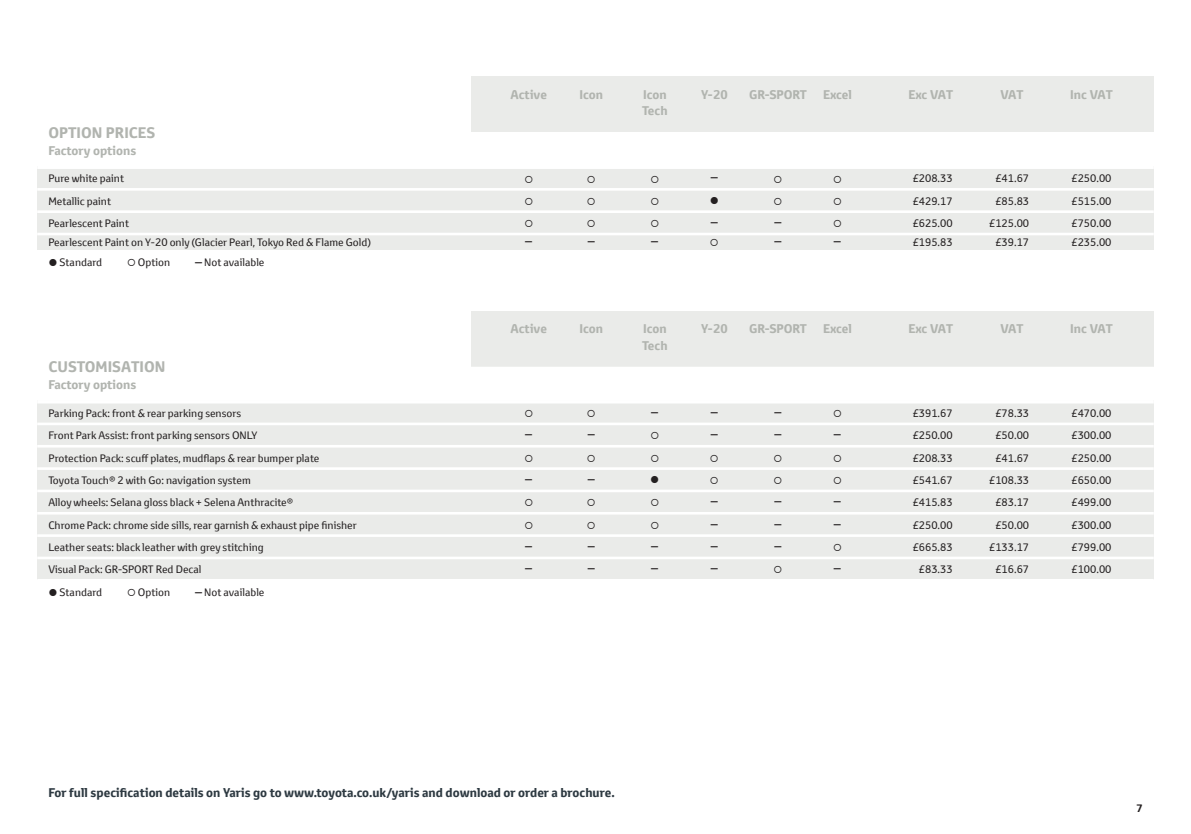
<style>
.page{position:relative;width:1191px;height:834px;background:#fff}
.page>*{position:absolute;margin:0;border:0;box-sizing:border-box;transform-origin:0 0}
.t1{font:700 14.88px "Toyota Text";color:#b1b4af}
.t2{font:14px "Toyota Text";color:#231f20}
.t3{font:700 12.25px "Toyota Text";color:#b1b4af}
.t4{font:700 12.25px "Toyota Text";color:#2d3941}
.t5{font:12.25px "Wingdings";color:#231f20}
.t6{font:10.5px "Toyota Text";color:#231f20}
.t7{font:700 10.5px "Toyota Text";color:#231f20}
.s1{font-size:14px}
</style>
<div class="page">
<div style="left:471px;top:76px;width:682px;height:56px;background:#eaebe9"></div>
<div style="left:471px;top:311px;width:682px;height:56px;background:#eaebe9"></div>
<div style="left:37px;top:166px;width:1116px;height:83px;background:#eaebe9"></div>
<div style="left:37px;top:400px;width:1116px;height:180px;background:#eaebe9"></div>
<hr style="left:37px;top:165px;width:1116px;height:4px;background:#fff">
<hr style="left:37px;top:188px;width:1116px;height:3px;background:#fff">
<hr style="left:37px;top:210px;width:1116px;height:3px;background:#fff">
<hr style="left:37px;top:233px;width:1116px;height:2px;background:#fff">
<hr style="left:37px;top:400px;width:1116px;height:3px;background:#fff">
<hr style="left:37px;top:422px;width:1116px;height:3px;background:#fff">
<hr style="left:37px;top:445px;width:1116px;height:2px;background:#fff">
<hr style="left:37px;top:467px;width:1116px;height:3px;background:#fff">
<hr style="left:37px;top:489px;width:1116px;height:3px;background:#fff">
<hr style="left:37px;top:512px;width:1116px;height:2px;background:#fff">
<hr style="left:37px;top:534px;width:1116px;height:3px;background:#fff">
<hr style="left:37px;top:556px;width:1116px;height:3px;background:#fff">
<hr style="left:37px;top:579px;width:1116px;height:2px;background:#fff">
<p class="t3" style="left:510px;top:86px;width:38px">Active</p>
<p class="t3" style="left:579px;top:86px;width:25px">Icon</p>
<p class="t3" style="left:643px;top:86px;width:25px">Icon</p>
<p class="t3" style="left:701px;top:86px;width:28px">Y-20</p>
<p class="t3" style="left:749px;top:86px;width:59px">GR-SPORT</p>
<p class="t3" style="left:823px;top:86px;width:30px">Excel</p>
<p class="t3" style="left:908px;top:86px;width:46px">Exc VAT</p>
<p class="t3" style="left:1000px;top:86px;width:24px">VAT</p>
<p class="t3" style="left:1070px;top:86px;width:44px">Inc VAT</p>
<p class="t3" style="left:642px;top:103px;width:27px">Tech</p>
<h1 class="t1" style="left:48px;top:122px;width:108px">OPTION PRICES</h1>
<p class="t3" style="left:48px;top:142px;width:89px">Factory options</p>
<p class="t6" style="left:48px;top:172px;width:77px">Pure white paint</p>
<h2 class="t2" style="left:711px;top:168px;width:8px">–</h2>
<p class="t6" style="left:912px;top:172px;width:42px">£208.33</p>
<p class="t6" style="left:995px;top:172px;width:35px">£41.67</p>
<p class="t6" style="left:1071px;top:172px;width:42px">£250.00</p>
<p class="t6" style="left:48px;top:194px;width:64px">Metallic paint</p>
<p class="t5" style="left:710px;top:194px;width:11px">●</p>
<p class="t6" style="left:912px;top:194px;width:42px">£429.17</p>
<p class="t6" style="left:995px;top:194px;width:35px">£85.83</p>
<p class="t6" style="left:1071px;top:194px;width:42px">£515.00</p>
<p class="t6" style="left:48px;top:216px;width:82px">Pearlescent Paint</p>
<h2 class="t2" style="left:711px;top:213px;width:8px">–</h2>
<h2 class="t2" style="left:774px;top:213px;width:8px">–</h2>
<p class="t6" style="left:912px;top:216px;width:42px">£625.00</p>
<p class="t6" style="left:989px;top:216px;width:42px">£125.00</p>
<p class="t6" style="left:1071px;top:216px;width:42px">£750.00</p>
<p class="t6" style="left:48px;top:235px;width:324px">Pearlescent Paint on Y-20 only (Glacier Pearl, Tokyo Red &amp; Flame Gold)</p>
<h2 class="t2" style="left:525px;top:231px;width:8px">–</h2>
<h2 class="t2" style="left:588px;top:231px;width:8px">–</h2>
<h2 class="t2" style="left:651px;top:231px;width:8px">–</h2>
<h2 class="t2" style="left:774px;top:231px;width:8px">–</h2>
<h2 class="t2" style="left:834px;top:231px;width:8px">–</h2>
<p class="t6" style="left:912px;top:235px;width:42px">£195.83</p>
<p class="t6" style="left:995px;top:235px;width:35px">£39.17</p>
<p class="t6" style="left:1071px;top:235px;width:42px">£235.00</p>
<p class="t6" style="left:48px;top:255px;width:55px">● Standard</p>
<p class="t6" style="left:127px;top:255px;width:45px">○ Option</p>
<p class="t6" style="left:195px;top:255px;width:71px"><span class="s1">–</span> Not available</p>
<p class="t3" style="left:510px;top:320px;width:38px">Active</p>
<p class="t3" style="left:579px;top:320px;width:25px">Icon</p>
<p class="t3" style="left:643px;top:320px;width:25px">Icon</p>
<p class="t3" style="left:701px;top:320px;width:28px">Y-20</p>
<p class="t3" style="left:749px;top:320px;width:59px">GR-SPORT</p>
<p class="t3" style="left:823px;top:320px;width:30px">Excel</p>
<p class="t3" style="left:908px;top:320px;width:46px">Exc VAT</p>
<p class="t3" style="left:1000px;top:320px;width:24px">VAT</p>
<p class="t3" style="left:1070px;top:320px;width:44px">Inc VAT</p>
<p class="t3" style="left:642px;top:337px;width:27px">Tech</p>
<h1 class="t1" style="left:48px;top:357px;width:119px">CUSTOMISATION</h1>
<p class="t3" style="left:48px;top:376px;width:89px">Factory options</p>
<p class="t6" style="left:48px;top:406px;width:194px">Parking Pack: front &amp; rear parking sensors</p>
<h2 class="t2" style="left:651px;top:402px;width:8px">–</h2>
<h2 class="t2" style="left:711px;top:402px;width:8px">–</h2>
<h2 class="t2" style="left:774px;top:402px;width:8px">–</h2>
<p class="t6" style="left:912px;top:406px;width:42px">£391.67</p>
<p class="t6" style="left:995px;top:406px;width:35px">£78.33</p>
<p class="t6" style="left:1071px;top:406px;width:42px">£470.00</p>
<p class="t6" style="left:48px;top:428px;width:211px">Front Park Assist: front parking sensors ONLY</p>
<h2 class="t2" style="left:525px;top:425px;width:8px">–</h2>
<h2 class="t2" style="left:588px;top:425px;width:8px">–</h2>
<h2 class="t2" style="left:711px;top:425px;width:8px">–</h2>
<h2 class="t2" style="left:774px;top:425px;width:8px">–</h2>
<h2 class="t2" style="left:834px;top:425px;width:8px">–</h2>
<p class="t6" style="left:912px;top:428px;width:42px">£250.00</p>
<p class="t6" style="left:995px;top:428px;width:35px">£50.00</p>
<p class="t6" style="left:1071px;top:428px;width:42px">£300.00</p>
<p class="t6" style="left:48px;top:451px;width:272px">Protection Pack: scuff plates, mudflaps &amp; rear bumper plate</p>
<p class="t6" style="left:912px;top:451px;width:42px">£208.33</p>
<p class="t6" style="left:995px;top:451px;width:35px">£41.67</p>
<p class="t6" style="left:1071px;top:451px;width:42px">£250.00</p>
<p class="t6" style="left:48px;top:473px;width:204px">Toyota Touch® 2 with Go: navigation system</p>
<h2 class="t2" style="left:525px;top:469px;width:8px">–</h2>
<h2 class="t2" style="left:588px;top:469px;width:8px">–</h2>
<p class="t5" style="left:650px;top:473px;width:11px">●</p>
<p class="t6" style="left:912px;top:473px;width:42px">£541.67</p>
<p class="t6" style="left:989px;top:473px;width:42px">£108.33</p>
<p class="t6" style="left:1071px;top:473px;width:42px">£650.00</p>
<p class="t6" style="left:48px;top:495px;width:246px">Alloy wheels: Selana gloss black + Selena Anthracite®</p>
<h2 class="t2" style="left:711px;top:492px;width:8px">–</h2>
<h2 class="t2" style="left:774px;top:492px;width:8px">–</h2>
<h2 class="t2" style="left:834px;top:492px;width:8px">–</h2>
<p class="t6" style="left:912px;top:495px;width:42px">£415.83</p>
<p class="t6" style="left:995px;top:495px;width:35px">£83.17</p>
<p class="t6" style="left:1071px;top:495px;width:42px">£499.00</p>
<p class="t6" style="left:48px;top:518px;width:310px">Chrome Pack: chrome side sills, rear garnish &amp; exhaust pipe finisher</p>
<h2 class="t2" style="left:711px;top:514px;width:8px">–</h2>
<h2 class="t2" style="left:774px;top:514px;width:8px">–</h2>
<h2 class="t2" style="left:834px;top:514px;width:8px">–</h2>
<p class="t6" style="left:912px;top:518px;width:42px">£250.00</p>
<p class="t6" style="left:995px;top:518px;width:35px">£50.00</p>
<p class="t6" style="left:1071px;top:518px;width:42px">£300.00</p>
<p class="t6" style="left:48px;top:540px;width:217px">Leather seats: black leather with grey stitching</p>
<h2 class="t2" style="left:525px;top:536px;width:8px">–</h2>
<h2 class="t2" style="left:588px;top:536px;width:8px">–</h2>
<h2 class="t2" style="left:651px;top:536px;width:8px">–</h2>
<h2 class="t2" style="left:711px;top:536px;width:8px">–</h2>
<h2 class="t2" style="left:774px;top:536px;width:8px">–</h2>
<p class="t6" style="left:912px;top:540px;width:42px">£665.83</p>
<p class="t6" style="left:989px;top:540px;width:42px">£133.17</p>
<p class="t6" style="left:1071px;top:540px;width:42px">£799.00</p>
<p class="t6" style="left:48px;top:562px;width:155px">Visual Pack: GR-SPORT Red Decal</p>
<h2 class="t2" style="left:525px;top:559px;width:8px">–</h2>
<h2 class="t2" style="left:588px;top:559px;width:8px">–</h2>
<h2 class="t2" style="left:651px;top:559px;width:8px">–</h2>
<h2 class="t2" style="left:711px;top:559px;width:8px">–</h2>
<h2 class="t2" style="left:834px;top:559px;width:8px">–</h2>
<p class="t6" style="left:919px;top:562px;width:35px">£83.33</p>
<p class="t6" style="left:995px;top:562px;width:35px">£16.67</p>
<p class="t6" style="left:1071px;top:562px;width:42px">£100.00</p>
<p class="t6" style="left:48px;top:585px;width:55px">● Standard</p>
<p class="t6" style="left:127px;top:585px;width:45px">○ Option</p>
<p class="t6" style="left:195px;top:585px;width:71px"><span class="s1">–</span> Not available</p>
<p class="t4" style="left:48px;top:784px;width:568px">For full specification details on Yaris go to www.toyota.co.uk/yaris and download or order a brochure.</p>
<p class="t7" style="left:1136px;top:801px;width:8px">7</p>
</div>
